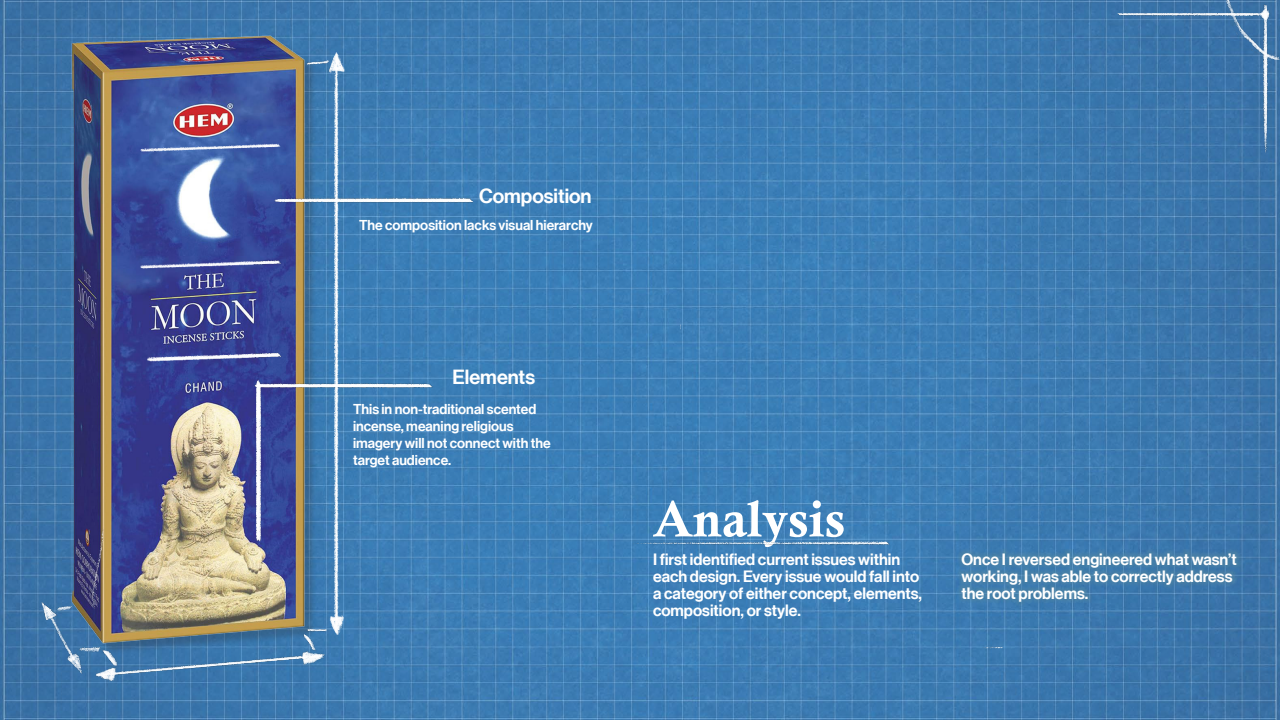
<style>
.page{position:relative;width:1280px;height:720px;background:#fff}
.page>*{position:absolute;margin:0;border:0;box-sizing:border-box;transform-origin:0 0}
.Heading{font:51px "Calis MT Bol";color:#fff}
.Paragraph_Style_1{font:20px "N Haas Grotesk DS Pro 65 Md";color:#fff}
.Paragraph_Style_1-2{font:16px/17px "N Haas Grotesk DS Pro 65 Md";color:#fff}
.Paragraph_Style_1-3{font:14px/17px "N Haas Grotesk DS Pro 65 Md";color:#fff}
</style>
<div class="page">
<img style="left:0;top:3px;width:23px;height:604px">
<img style="left:23px;top:3px;width:1257px;height:717px">
<p class="Paragraph_Style_1" style="left:479px;top:185px;width:114px">Composition</p>
<p class="Paragraph_Style_1-3" style="left:359px;top:217px;width:235px">The composition lacks visual hierarchy</p>
<p class="Paragraph_Style_1" style="left:452px;top:366px;width:84px">Elements</p>
<p class="Paragraph_Style_1-3" style="left:353px;top:401px;width:199px">This in non-traditional scented incense, meaning religious imagery will not connect with the target audience.</p>
<p class="Heading" style="left:653px;top:490px;width:194px">Analysis</p>
<p class="Paragraph_Style_1-2" style="left:653px;top:551px;width:271px">I first identified current issues within each design. Every issue would fall into a category of either concept, elements, composition, or style.</p>
<p class="Paragraph_Style_1-2" style="left:962px;top:551px;width:277px">Once I reversed engineered what wasn’t working, I was able to correctly address the root problems.</p>
</div>
